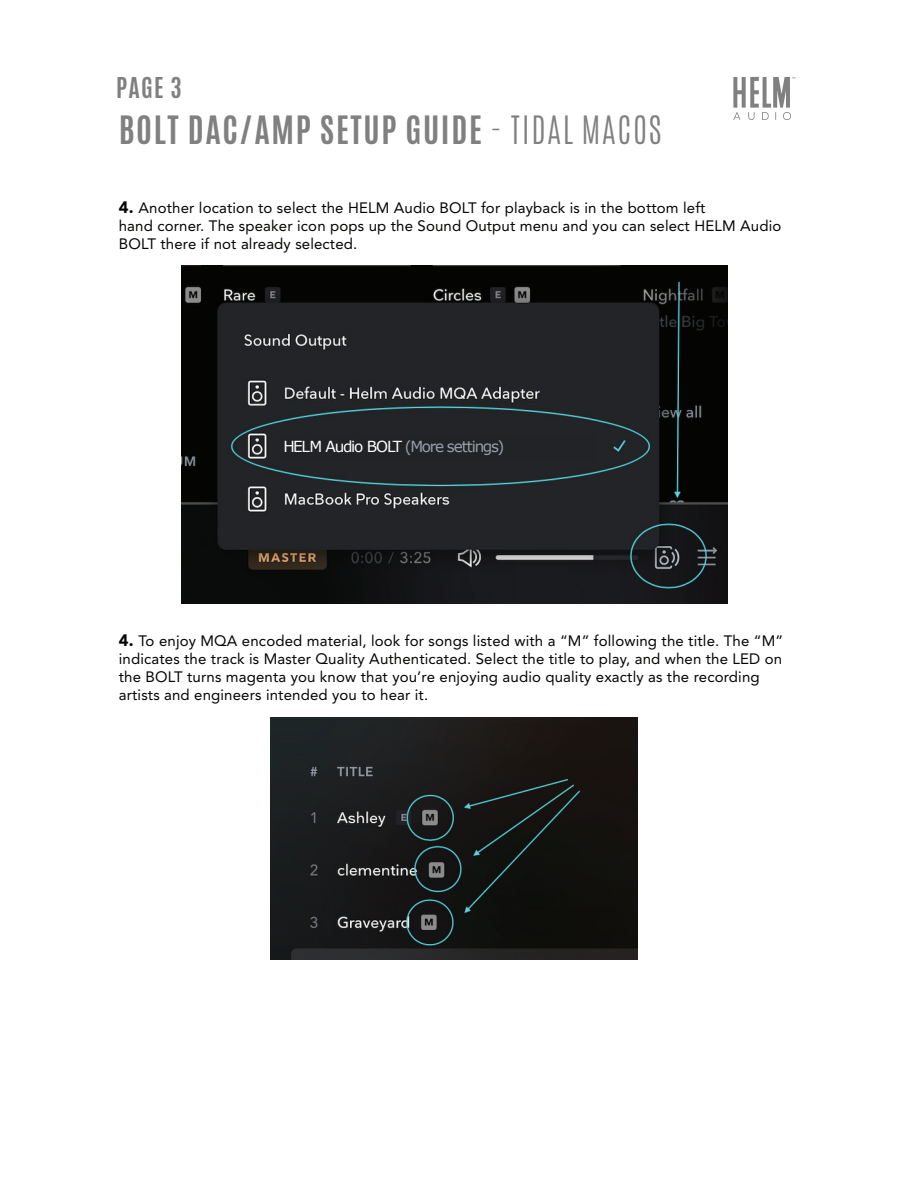
<style>
.page{position:relative;width:918px;height:1188px;background:#fff}
.page>*{position:absolute;margin:0;border:0;box-sizing:border-box;transform-origin:0 0}
.t1{font:700 32.7px "Antonio";letter-spacing:.05em;color:#7f807f}
.t2{font:700 24px "Antonio";color:#7f807f}
.t3{font:15.15px "Verdana";letter-spacing:-.085em;color:#989fa9}
.t4{font:15px/18px "Avenir LT Std";letter-spacing:.01em;color:#040503}
.s1{font-weight:300}
.s2{font-weight:900;font-size:16.5px}
.s3{color:#fff}
</style>
<div class="page">
<svg style="left:733px;top:77px;width:62px;height:43px"></svg>
<img style="left:182px;top:265px;width:545px;height:339px">
<img style="left:270px;top:717px;width:367px;height:242px">
<div style="left:279px;top:434px;width:317px;height:28px;background:#222326"></div>
<h2 class="t2" style="left:116px;top:70px;width:67px">PAGE 3</h2>
<h1 class="t1" style="left:119px;top:105px;width:544px">BOLT DAC/AMP SETUP GUIDE <span class="s1">- TIDAL MACOS</span></h1>
<p class="t4" style="left:119px;top:199px;width:664px"><span class="s2">4.</span> Another location to select the HELM Audio BOLT for playback is in the bottom left<br>hand corner. The speaker icon pops up the Sound Output menu and you can select HELM Audio<br>BOLT there if not already selected.</p>
<p class="t3" style="left:283px;top:436px;width:223px"><span class="s3">HELM Audio BOLT</span> (More settings)</p>
<p class="t4" style="left:119px;top:632px;width:666px"><span class="s2">4.</span> To enjoy MQA encoded material, look for songs listed with a “M” following the title. The “M” indicates the track is Master Quality Authenticated. Select the title to play, and when the LED on the BOLT turns magenta you know that you’re enjoying audio quality exactly as the recording artists and engineers intended you to hear it.</p>
</div>
